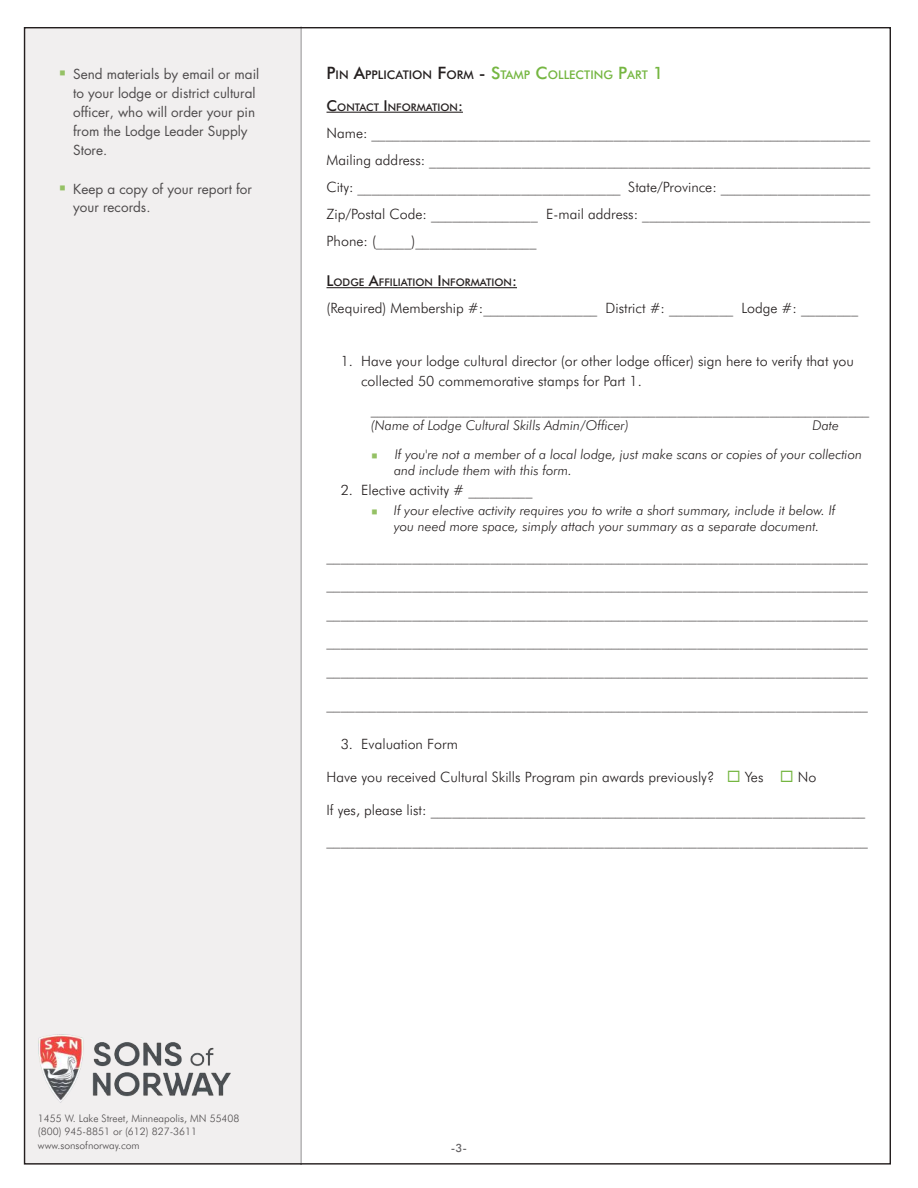
<style>
.page{position:relative;width:918px;height:1188px;background:#fff}
.page>*{position:absolute;margin:0;border:0;box-sizing:border-box;transform-origin:0 0}
.t1{font:300 14.25px/27px "Futura BT";color:#241f1f;text-align:justify}
.t2{font:italic 300 13.5px/16.2px "Futura BT";color:#241f1f}
.t3{font:13.5px/19px "Futura Std";color:#4e4b4c}
.t4{font:500 12px "Futura BT";color:#75b641}
.t5{font:500 11.4px "Futura BT";color:#656365}
.t6{font:500 10.5px "Futura BT";color:#241f1f}
.t7{font:300 10.35px/13.8px "Futura BT";color:#4e4b4c}
.s1{color:#95c165}
.s2{font-size:17.1px;color:#241f1f}
.s3{color:#241f1f}
.s4{font-size:17.1px}
.s5{font-size:15px}
.s6{color:#75b641}
</style>
<div class="page">
<div style="left:24px;top:27px;width:277px;height:1138px;background:#f1efef"></div>
<hr style="left:301px;top:27px;width:1px;height:1137px;background:#969698">
<hr style="left:327px;top:112px;width:136px;height:1px;background:#241f1f">
<hr style="left:327px;top:287px;width:190px;height:1px;background:#241f1f">
<img style="left:39px;top:1035px;width:191px;height:68px">
<p class="t3" style="left:73px;top:65px;width:188px;text-indent:-14px"><span class="s1">▪</span> Send materials by email or mail to your lodge or district cultural officer, who will order your pin from the Lodge Leader Supply<br>Store.</p>
<p class="t3" style="left:73px;top:181px;width:180px;line-height:17.9px;text-indent:-14px"><span class="s1">▪</span> Keep a copy of your report for your records.</p>
<p class="t4" style="left:327px;top:67px;width:338px"><span class="s2">P</span><span class="s3">IN</span> <span class="s2">A</span><span class="s3">PPLICATION</span> <span class="s2">F</span><span class="s3">ORM</span> <span class="s2">-</span> <span class="s4">S</span>TAMP <span class="s4">C</span>OLLECTING <span class="s4">P</span>ART <span class="s4">1</span></p>
<p class="t6" style="left:327px;top:100px;width:36px"><span class="s5">C</span>ONTACT</p>
<p class="t6" style="left:384px;top:100px;width:81px"><span class="s5">I</span> NFORMATION<span class="s5">:</span></p>
<p class="t1" style="left:327px;top:119px;width:545px">Name: ______________________________________________________________________ Mailing address: ______________________________________________________________ City: _____________________________________ State/Province: _____________________ Zip/Postal Code: _______________ E-mail address: ________________________________ Phone: (_____)_________________</p>
<p class="t6" style="left:327px;top:276px;width:192px"><span class="s5">L</span>ODGE <span class="s5">A</span>FFILIATION <span class="s5">I</span> NFORMATION<span class="s5">:</span></p>
<p class="t1" style="left:327px;top:294px;width:533px">(Required) Membership #:________________ District #: _________ Lodge #: ________</p>
<p class="t1" style="left:361px;top:351px;width:494px;line-height:20px;text-indent:-20px">1. Have your lodge cultural director (or other lodge officer) sign here to verify that you collected 50 commemorative stamps for Part 1.</p>
<p class="t1" style="left:371px;top:395px;width:500px">______________________________________________________________________</p>
<p class="t2" style="left:371px;top:417px;width:260px">(Name of Lodge Cultural Skills Admin/Officer)</p>
<p class="t2" style="left:813px;top:417px;width:28px">Date</p>
<p class="t2" style="left:394px;top:446px;width:469px;text-indent:-23px"><span class="s1">▪</span> If you're not a member of a local lodge, just make scans or copies of your collection and include them with this form.</p>
<p class="t1" style="left:341px;top:476px;width:193px">2. Elective activity # _________</p>
<p class="t2" style="left:371px;top:502px;width:466px;text-align:center"><span class="s1">▪</span> If your elective activity requires you to write a short summary, include it below. If you need more space, simply attach your summary as a separate document.</p>
<p class="t1" style="left:327px;top:542px;width:543px;line-height:28.5px">____________________________________________________________________________ ____________________________________________________________________________ ____________________________________________________________________________ ____________________________________________________________________________ ____________________________________________________________________________</p>
<p class="t1" style="left:327px;top:690px;width:543px">____________________________________________________________________________</p>
<p class="t1" style="left:341px;top:730px;width:119px">3. Evaluation Form</p>
<p class="t1" style="left:327px;top:763px;width:492px">Have you received Cultural Skills Program pin awards previously? <span class="s6">◻</span> Yes <span class="s6">◻</span> No</p>
<p class="t1" style="left:327px;top:795px;width:543px;line-height:30px">If yes, please list: _____________________________________________________________ ____________________________________________________________________________</p>
<p class="t7" style="left:38px;top:1111px;width:203px">1455 W. Lake Street, Minneapolis, MN 55408 (800) 945-8851 or (612) 827-3611 www.sonsofnorway.com</p>
<p class="t5" style="left:451px;top:1141px;width:18px">-3-</p>
</div>
